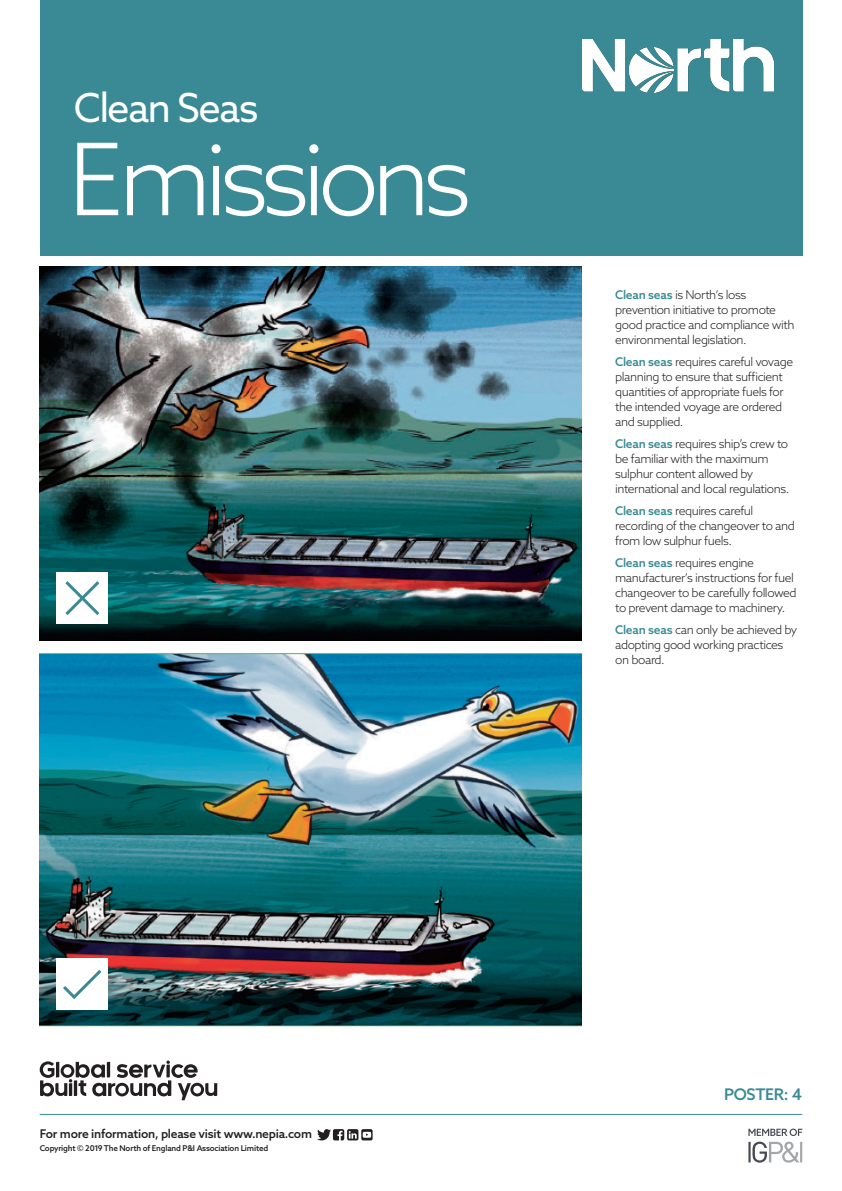
<style>
.page{position:relative;width:842px;height:1191px;background:#fff}
.page>*{position:absolute;margin:0;border:0;box-sizing:border-box;transform-origin:0 0}
.NORTH_-_Subject{font:300 100px "Azo Sans";letter-spacing:-.075em;color:#fff}
.NORTH_-_Poster{font:40px "Azo Sans";letter-spacing:-.04em;color:#fff}
.NORTH_-_Number{font:500 16px "Azo Sans";letter-spacing:-.02em;color:#398a94}
.NORTH_-_Body__2_5{font:300 12px/15px "Azo Sans";letter-spacing:-.04em;color:#231f20}
.NORTH_-_Footer{font:500 12px "Azo Sans";letter-spacing:-.02em;color:#231f20}
.NORTH_-_Copyright{font:500 8px "Azo Sans";letter-spacing:-.02em;color:#231f20}
.s1{font-weight:500;color:#398a94}
</style>
<div class="page">
<img style="left:40px;top:266px;width:541px;height:375px">
<img style="left:40px;top:653px;width:541px;height:373px">
<hr style="left:40px;top:1114px;width:762px;height:1px;background:#398a94">
<div style="left:57px;top:958px;width:51px;height:51px;background:#fff"></div>
<svg style="left:63px;top:970px;width:39px;height:29px"></svg>
<div style="left:57px;top:573px;width:51px;height:51px;background:#fff"></div>
<svg style="left:65px;top:581px;width:35px;height:34px"></svg>
<svg style="left:40px;top:1060px;width:177px;height:40px"></svg>
<svg style="left:317px;top:1129px;width:56px;height:11px"></svg>
<div style="left:40px;top:0;width:762px;height:255px;background:#398a94"></div>
<svg style="left:748px;top:1128px;width:54px;height:34px"></svg>
<img style="left:582px;top:40px;width:192px;height:52px">
<p class="NORTH_-_Poster" style="left:74px;top:81px;width:186px">Clean Seas</p>
<p class="NORTH_-_Subject" style="left:68px;top:114px;width:405px">Emissions</p>
<p class="NORTH_-_Body__2_5" style="left:615px;top:287px;width:181px"><span class="s1">Clean seas</span> is North’s loss prevention initiative to promote good practice and compliance with environmental legislation.</p>
<p class="NORTH_-_Body__2_5" style="left:615px;top:354px;width:180px"><span class="s1">Clean seas</span> requires careful vovage planning to ensure that sufficient quantities of appropriate fuels for the intended voyage are ordered and supplied.</p>
<p class="NORTH_-_Body__2_5" style="left:615px;top:436px;width:176px"><span class="s1">Clean seas</span> requires ship’s crew to be familiar with the maximum sulphur content allowed by international and local regulations.</p>
<p class="NORTH_-_Body__2_5" style="left:615px;top:503px;width:181px"><span class="s1">Clean seas</span> requires careful recording of the changeover to and from low sulphur fuels.</p>
<p class="NORTH_-_Body__2_5" style="left:615px;top:555px;width:183px"><span class="s1">Clean seas</span> requires engine manufacturer’s instructions for fuel changeover to be carefully followed to prevent damage to machinery.</p>
<p class="NORTH_-_Body__2_5" style="left:615px;top:622px;width:184px"><span class="s1">Clean seas</span> can only be achieved by adopting good working practices on board.</p>
<p class="NORTH_-_Footer" style="left:40px;top:1126px;width:274px">For more information, please visit www.nepia.com</p>
<p class="NORTH_-_Copyright" style="left:40px;top:1143px;width:230px">Copyright © 2019 The North of England P&amp;I Association Limited</p>
<p class="NORTH_-_Number" style="left:724px;top:1084px;width:80px">POSTER: 4</p>
</div>
